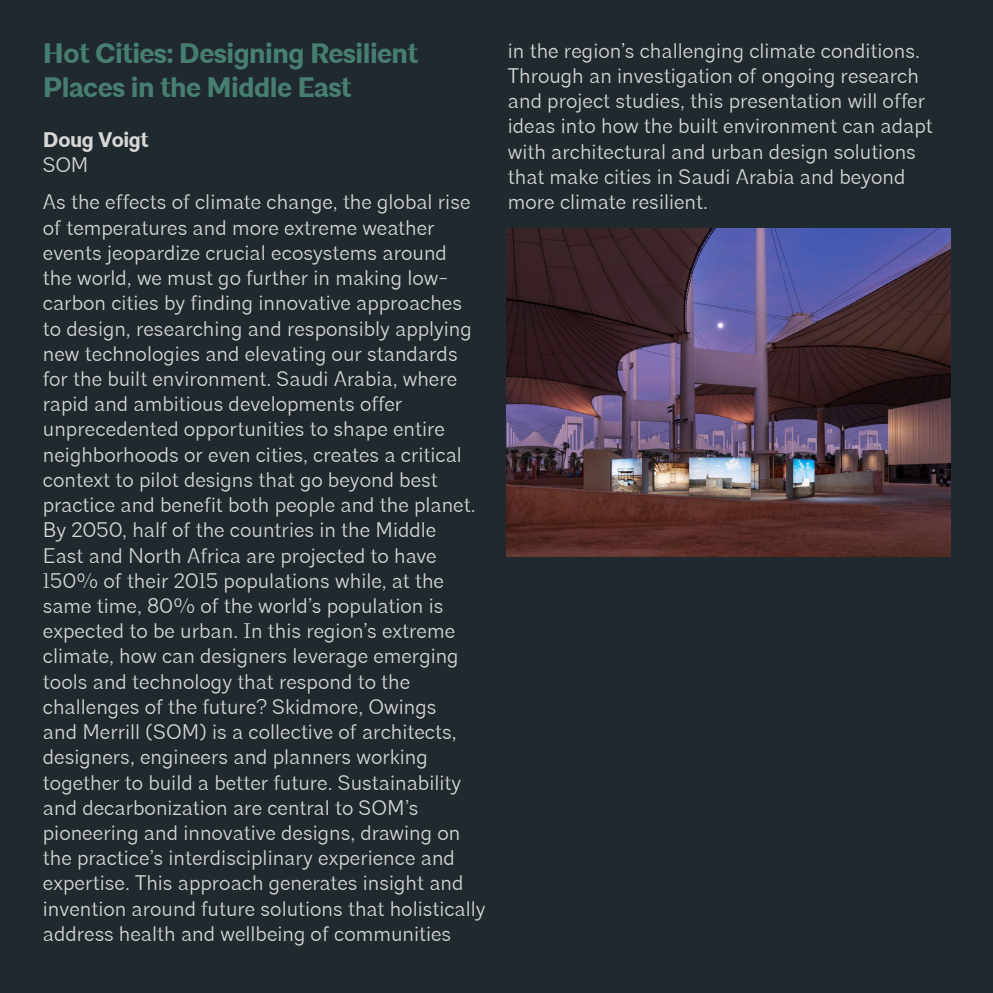
<style>
.page{position:relative;width:993px;height:993px;background:#fff}
.page>*{position:absolute;margin:0;border:0;box-sizing:border-box;transform-origin:0 0}
.t1{font:700 28px/33.6px "Architype";letter-spacing:-.02em;color:#467f72}
.t2{font:300 21px/25.2px "Architype";color:#d7d7d5}
.t3{font:700 21px "Architype";letter-spacing:-.02em;color:#d7d7d5}
</style>
<div class="page">
<div style="left:0;top:0;width:992px;height:992px;background:#1f292e"></div>
<img style="left:506px;top:228px;width:444px;height:328px">
<p class="t1" style="left:43px;top:36px;width:377px">Hot Cities: Designing Resilient<br>Places in the Middle East</p>
<p class="t3" style="left:43px;top:127px;width:107px">Doug Voigt</p>
<p class="t2" style="left:43px;top:152px;width:47px">SOM</p>
<p class="t2" style="left:43px;top:189px;width:444px">As the effects of climate change, the global rise of temperatures and more extreme weather events jeopardize crucial ecosystems around<br>the world, we must go further in making low&shy;carbon cities by finding innovative approaches<br>to design, researching and responsibly applying new technologies and elevating our standards for the built environment. Saudi Arabia, where rapid and ambitious developments offer unprecedented opportunities to shape entire neighborhoods or even cities, creates a critical context to pilot designs that go beyond best practice and benefit both people and the planet.<br>By 2050, half of the countries in the Middle<br>East and North Africa are projected to have 150% of their 2015 populations while, at the same time, 80% of the world’s population is expected to be urban. In this region’s extreme climate, how can designers leverage emerging tools and technology that respond to the challenges of the future? Skidmore, Owings<br>and Merrill (SOM) is a collective of architects, designers, engineers and planners working together to build a better future. Sustainability and decarbonization are central to SOM’s pioneering and innovative designs, drawing on the practice’s interdisciplinary experience and expertise. This approach generates insight and invention around future solutions that holistically address health and wellbeing of communities</p>
<p class="t2" style="left:507px;top:38px;width:426px">in the region’s challenging climate conditions.<br>Through an investigation of ongoing research and project studies, this presentation will offer ideas into how the built environment can adapt with architectural and urban design solutions that make cities in Saudi Arabia and beyond more climate resilient.</p>
</div>
